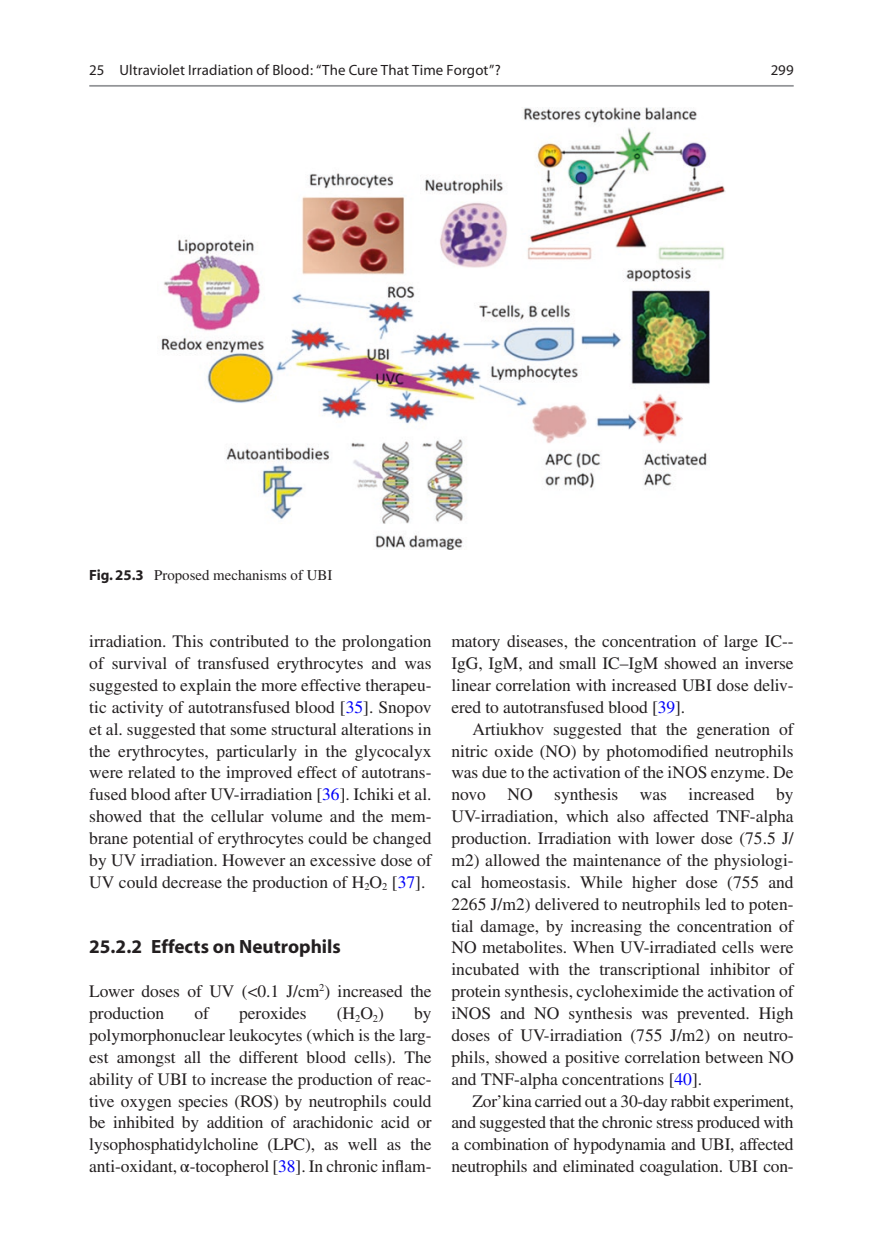
<style>
.page{position:relative;width:883px;height:1260px;background:#fff}
.page>*{position:absolute;margin:0;border:0;box-sizing:border-box;transform-origin:0 0}
.t1{font:700 19.25px "Pydcwr Hrtnlc Myriad";color:#231f20}
.t2{font:17.5px/21.9px "Ybxnyb Sjrbdf Times";letter-spacing:-.005em;color:#231f20;text-align:justify}
.t3{font:14.88px "Chkprd Vqrxly Myriad";letter-spacing:.005em;color:#231f20}
.t4{font:14.88px "Ybxnyb Sjrbdf Times";color:#231f20}
.t5{font:14.88px "Msblqs Nwbhmb Myriad";color:#231f20}
.s1{font-family:"Pydcwr Hrtnlc Myriad";font-weight:700}
.s2{color:#0000fa}
.s3{font-family:"Dgpgnd Fyxhxs STIX General"}
</style>
<div class="page">
<img style="left:161px;top:107px;width:564px;height:442px">
<hr style="left:89px;top:85px;width:705px;height:2px;background:#939598">
<p class="t3" style="left:89px;top:63px;width:413px">25 Ultraviolet Irradiation of Blood: “The Cure That Time Forgot”?</p>
<p class="t4" style="left:89px;top:567px;width:244px"><span class="s1">Fig. 25.3</span> Proposed mechanisms of UBI</p>
<p class="t5" style="left:771px;top:63px;width:25px">299</p>
<p class="t2" style="left:89px;top:630px;width:344px">irradiation. This contributed to the prolongation of survival of transfused erythrocytes and was suggested to explain the more effective therapeu&shy;tic activity of autotransfused blood [<span class="s2">35</span>]. Snopov et al. suggested that some structural alterations in the erythrocytes, particularly in the glycocalyx were related to the improved effect of autotrans&shy;fused blood after UV-irradiation [<span class="s2">36</span>]. Ichiki et al. showed that the cellular volume and the mem&shy;brane potential of erythrocytes could be changed by UV irradiation. However an excessive dose of UV could decrease the production of H<sub>2</sub>O<sub>2</sub> [<span class="s2">37</span>].</p>
<p class="t1" style="left:89px;top:937px;width:253px">25.2.2 Effects on Neutrophils</p>
<p class="t2" style="left:89px;top:980px;width:344px">Lower doses of UV (&lt;0.1 J/cm<sup>2</sup>) increased the production</p>
<p class="t2" style="left:89px;top:1002px;width:344px;text-indent:325px">by polymorphonuclear leukocytes (which is the larg&shy;est amongst all the different blood cells). The ability of UBI to increase the production of reac&shy;tive oxygen species (ROS) by neutrophils could be inhibited by addition of arachidonic acid or lysophosphatidylcholine (LPC), as well as the anti-oxidant, <span class="s3">α</span>-tocopherol [<span class="s2">38</span>]. In chronic inflam-</p>
<p class="t2" style="left:195px;top:1002px;width:16px">of</p>
<p class="t2" style="left:239px;top:1002px;width:69px">peroxides</p>
<p class="t2" style="left:337px;top:1002px;width:49px">(H<sub>2</sub>O<sub>2</sub>)</p>
<p class="t2" style="left:451px;top:630px;width:344px">matory diseases, the concentration of large IC-- IgG, IgM, and small IC–IgM showed an inverse linear correlation with increased UBI dose deliv&shy;ered to autotransfused blood [<span class="s2">39</span>].</p>
<p class="t2" style="left:451px;top:718px;width:344px;text-indent:21px">Artiukhov suggested that the generation of nitric oxide (NO) by photomodified neutrophils was due to the activation of the iNOS enzyme. De novo NO synthesis was increased by UV-irradiation, which also affected TNF-alpha production. Irradiation with lower dose (75.5 J/ m2) allowed the maintenance of the physiologi&shy;cal homeostasis. While higher dose (755 and 2265 J/m2) delivered to neutrophils led to poten&shy;tial damage, by increasing the concentration of NO metabolites. When UV-irradiated cells were incubated with the transcriptional inhibitor of protein synthesis, cycloheximide the activation of iNOS and NO synthesis was prevented. High doses of UV-irradiation (755 J/m2) on neutro&shy;phils, showed a positive correlation between NO and TNF-alpha concentrations [<span class="s2">40</span>].</p>
<p class="t2" style="left:451px;top:1090px;width:344px;text-indent:21px">Zor’kina carried out a 30-day rabbit experiment, and suggested that the chronic stress produced with a combination of hypodynamia and UBI, affected neutrophils and eliminated coagulation. UBI con-</p>
</div>
